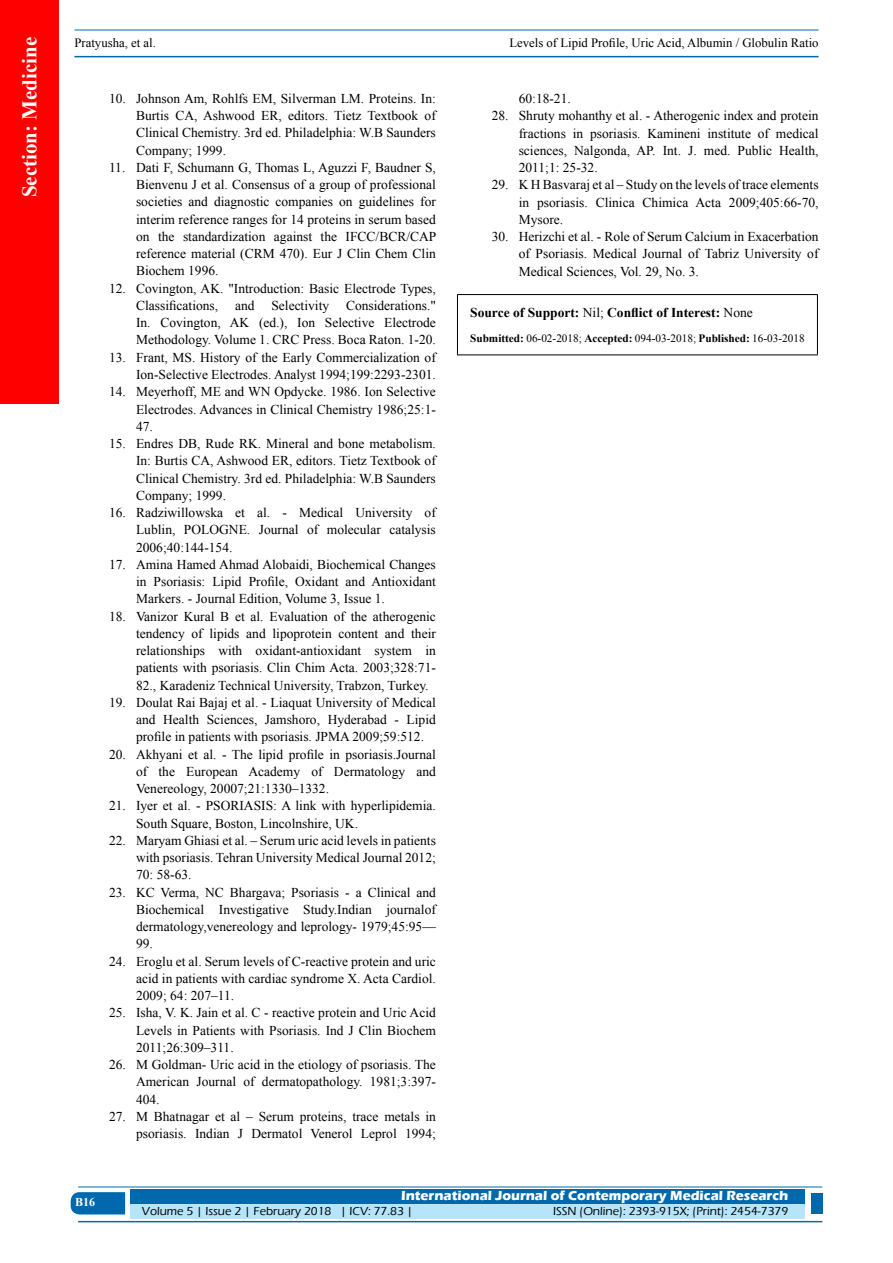
<style>
.page{position:relative;width:893px;height:1263px;background:#fff}
.page>*{position:absolute;margin:0;border:0;box-sizing:border-box;transform-origin:0 0}
.t1{font:700 21px "Times New Roman";color:#fff}
.t2{font:13.5px/17.2px "Times New Roman";color:#000;text-align:justify}
.t3{font:700 13.5px "Eras ITC";color:#fff}
.t4{font:700 13.5px "Times New Roman";color:#000}
.t5{font:12.75px "Times New Roman";color:#000}
.t6{font:500 12px "Eras ITC";color:#000}
.t7{font:700 12px "Times New Roman";color:#fff}
.t8{font:11.25px "Times New Roman";color:#000}
.s1{font-weight:400}
.s2{font-weight:700}
</style>
<div class="page">
<hr style="left:74px;top:30px;width:745px;height:1px;background:#0068ac">
<hr style="left:74px;top:56px;width:745px;height:1px;background:#0068ac">
<svg style="left:71px;top:1192px;width:54px;height:22px"></svg>
<div style="left:130px;top:1189px;width:674px;height:15px;background:#0068ac"></div>
<div style="left:130px;top:1204px;width:674px;height:15px;background:#b6e4fa"></div>
<hr style="left:78px;top:1186px;width:744px;height:1px;background:#0068ac">
<hr style="left:78px;top:1221px;width:744px;height:1px;background:#0068ac">
<div style="left:811px;top:1193px;width:11px;height:21px;background:#0068ac"></div>
<div style="left:0;top:0;width:59px;height:404px;background:#f00"></div>
<hr style="left:457px;top:294px;width:361px;height:1px;background:#000">
<hr style="left:457px;top:295px;width:1px;height:59px;background:#000">
<hr style="left:817px;top:295px;width:1px;height:59px;background:#000">
<hr style="left:457px;top:354px;width:361px;height:1px;background:#000">
<h1 class="t1" style="left:15px;top:197px;width:162px;rotate:-90deg">Section: Medicine</h1>
<p class="t5" style="left:74px;top:35px;width:83px">Pratyusha, et al.</p>
<p class="t5" style="left:509px;top:35px;width:311px">Levels of Lipid Profile, Uric Acid, Albumin / Globulin Ratio</p>
<p class="t2" style="left:136px;top:90px;width:301px;text-indent:-27px">10. Johnson Am, Rohlfs EM, Silverman LM. Proteins. In:<br>Burtis CA, Ashwood ER, editors. Tietz Textbook of Clinical Chemistry. 3rd ed. Philadelphia: W.B Saunders Company; 1999.</p>
<p class="t2" style="left:136px;top:159px;width:302px;text-indent:-27px">11. Dati F, Schumann G, Thomas L, Aguzzi F, Baudner S, Bienvenu J et al. Consensus of a group of professional societies and diagnostic companies on guidelines for interim reference ranges for 14 proteins in serum based on the standardization against the IFCC/BCR/CAP reference material (CRM 470). Eur J Clin Chem Clin Biochem 1996.</p>
<p class="t2" style="left:136px;top:279px;width:301px;text-indent:-27px">12. Covington, AK. "Introduction: Basic Electrode Types, Classifications, and Selectivity Considerations." In. Covington, AK (ed.), Ion Selective Electrode Methodology. Volume 1. CRC Press. Boca Raton. 1-20.</p>
<p class="t2" style="left:109px;top:348px;width:328px;text-align:right">13. Frant, MS. History of the Early Commercialization of<br>Ion-Selective Electrodes. Analyst 1994;199:2293-2301.</p>
<p class="t2" style="left:136px;top:383px;width:301px;text-indent:-27px">14. Meyerhoff, ME and WN Opdycke. 1986. Ion Selective Electrodes. Advances in Clinical Chemistry 1986;25:1- 47.</p>
<p class="t2" style="left:136px;top:435px;width:301px;text-indent:-27px">15. Endres DB, Rude RK. Mineral and bone metabolism.<br>In: Burtis CA, Ashwood ER, editors. Tietz Textbook of Clinical Chemistry. 3rd ed. Philadelphia: W.B Saunders Company; 1999.</p>
<p class="t2" style="left:136px;top:504px;width:301px;text-indent:-27px">16. Radziwillowska et al. - Medical University of Lublin, POLOGNE. Journal of molecular catalysis 2006;40:144-154.</p>
<p class="t2" style="left:136px;top:555px;width:301px;text-indent:-27px">17. Amina Hamed Ahmad Alobaidi, Biochemical Changes in Psoriasis: Lipid Profile, Oxidant and Antioxidant Markers. - Journal Edition, Volume 3, Issue 1.</p>
<p class="t2" style="left:136px;top:607px;width:301px;text-indent:-27px">18. Vanizor Kural B et al. Evaluation of the atherogenic tendency of lipids and lipoprotein content and their relationships with oxidant-antioxidant system in patients with psoriasis. Clin Chim Acta. 2003;328:71- 82., Karadeniz Technical University, Trabzon, Turkey.</p>
<p class="t2" style="left:136px;top:693px;width:301px;text-indent:-27px">19. Doulat Rai Bajaj et al. - Liaquat University of Medical and Health Sciences, Jamshoro, Hyderabad - Lipid profile in patients with psoriasis. JPMA 2009;59:512.</p>
<p class="t2" style="left:136px;top:745px;width:301px;text-indent:-27px">20. Akhyani et al. - The lipid profile in psoriasis.Journal of the European Academy of Dermatology and Venereology, 20007;21:1330–1332.</p>
<p class="t2" style="left:136px;top:797px;width:301px;text-indent:-27px">21. Iyer et al. - PSORIASIS: A link with hyperlipidemia.<br>South Square, Boston, Lincolnshire, UK.</p>
<p class="t2" style="left:136px;top:831px;width:301px;text-indent:-27px">22. Maryam Ghiasi et al. – Serum uric acid levels in patients with psoriasis. Tehran University Medical Journal 2012; 70: 58-63.</p>
<p class="t2" style="left:136px;top:883px;width:301px;text-indent:-27px">23. KC Verma, NC Bhargava; Psoriasis - a Clinical and Biochemical Investigative Study.Indian journalof dermatology,venereology and leprology- 1979;45:95— 99.</p>
<p class="t2" style="left:136px;top:952px;width:301px;text-indent:-27px">24. Eroglu et al. Serum levels of C-reactive protein and uric acid in patients with cardiac syndrome X. Acta Cardiol.<br>2009; 64: 207–11.</p>
<p class="t2" style="left:136px;top:1004px;width:301px;text-indent:-27px">25. Isha, V. K. Jain et al. C - reactive protein and Uric Acid Levels in Patients with Psoriasis. Ind J Clin Biochem 2011;26:309–311.</p>
<p class="t2" style="left:136px;top:1056px;width:301px;text-indent:-27px">26. M Goldman- Uric acid in the etiology of psoriasis. The American Journal of dermatopathology. 1981;3:397- 404.</p>
<p class="t2" style="left:109px;top:1107px;width:328px;text-align:right">27. M Bhatnagar et al – Serum proteins, trace metals in psoriasis. Indian J Dermatol Venerol Leprol 1994;</p>
<p class="t2" style="left:519px;top:90px;width:54px">60:18-21.</p>
<p class="t2" style="left:519px;top:107px;width:301px;text-indent:-27px">28. Shruty mohanthy et al. - Atherogenic index and protein fractions in psoriasis. Kamineni institute of medical sciences, Nalgonda, AP. Int. J. med. Public Health, 2011;1: 25-32.</p>
<p class="t2" style="left:519px;top:176px;width:301px;text-indent:-27px">29. K H Basvaraj et al – Study on the levels of trace elements in psoriasis. Clinica Chimica Acta 2009;405:66-70, Mysore.</p>
<p class="t2" style="left:519px;top:228px;width:301px;text-indent:-27px">30. Herizchi et al. - Role of Serum Calcium in Exacerbation of Psoriasis. Medical Journal of Tabriz University of Medical Sciences, Vol. 29, No. 3.</p>
<p class="t4" style="left:470px;top:303px;width:284px">Source of Support: <span class="s1">Nil;</span> Conflict of Interest: <span class="s1">None</span></p>
<p class="t8" style="left:470px;top:331px;width:336px"><span class="s2">Submitted:</span> 06-02-2018; <span class="s2">Accepted:</span> 094-03-2018; <span class="s2">Published:</span> 16-03-2018</p>
<p class="t7" style="left:75px;top:1194px;width:22px">B16</p>
<p class="t3" style="left:401px;top:1188px;width:389px">International Journal of Contemporary Medical Research</p>
<p class="t6" style="left:142px;top:1204px;width:272px">Volume 5 | Issue 2 | February 2018 | ICV: 77.83 |</p>
<p class="t6" style="left:553px;top:1204px;width:237px">ISSN (Online): 2393-915X; (Print): 2454-7379</p>
</div>
